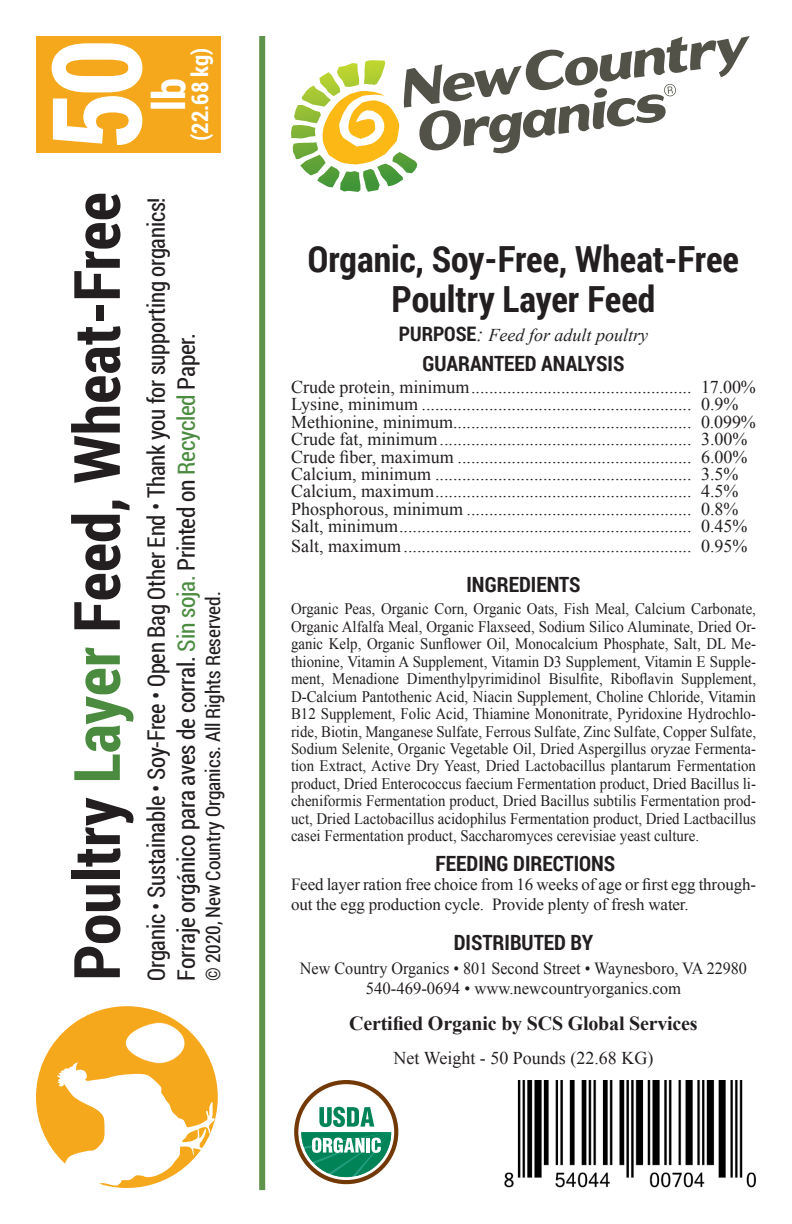
<style>
.page{position:relative;width:792px;height:1224px;background:#fff}
.page>*{position:absolute;margin:0;border:0;box-sizing:border-box;transform-origin:0 0}
.t1{font:700 124px "Roboto Condensed";color:#fff;scale:.95 1}
.Vertical_Header{font:700 64px "Roboto Condensed";color:#231f20}
.t2{font:700 44.8px "Roboto Condensed";color:#fff}
.Label_-_Header{font:700 36px "Roboto Condensed";color:#231f20}
.Vertical_Subhead{font:24px "Roboto Condensed";letter-spacing:-.01em;color:#231f20;scale:.95 1}
.Vertical_Subhead-2{font:24px "Roboto Condensed";letter-spacing:-.01em;color:#231f20}
.t3{font:700 23px "Roboto Condensed";color:#fff}
.Label_-_Subhead{font:700 21px "Roboto Condensed";color:#231f20}
.Label_-_Ingredients{font:700 21px "Roboto Condensed";color:#231f20}
.Vertical_Subhead-3{font:20px "Roboto Condensed";letter-spacing:-.005em;color:#231f20}
.Label_-_Certified_by{font:700 20px "Times New Roman";letter-spacing:-.01em;color:#231f20}
.Label_-_Min_Max{font:18px "Times New Roman";color:#231f20}
.Label_-_Header-2{font:italic 18px "Times New Roman";color:#231f20}
.Net_Weight{font:18px "Times New Roman";color:#231f20}
.Label_-_Ingredients-2{font:17px/19.4px "Times New Roman";letter-spacing:-.01em;color:#231f20}
.Label_-_Pro_Forma{font:17px "Times New Roman";color:#231f20;scale:.95 1}
.Label_-_Pro_Forma-2{font:17px "Times New Roman";color:#231f20}
.Label_-_Ingredients-3{font:16px/17.4px "Times New Roman";color:#231f20;text-align:justify;scale:.93 1}
.s1{color:#4b8b3f}
.s2{font-family:"Roboto Condensed";font-weight:700;font-style:normal;font-size:20px}
.s3{font-size:21px}
</style>
<div class="page">
<div style="left:259px;top:36px;width:6px;height:1154px;background:#5e934b"></div>
<div style="left:36px;top:1006px;width:182px;height:182px;background:#f6a81c;border-radius:50%"></div>
<svg style="left:56px;top:1062px;width:159px;height:124px"></svg>
<img style="left:113px;top:1011px;width:83px;height:64px">
<svg style="left:291px;top:36px;width:459px;height:156px"></svg>
<div style="left:36px;top:36px;width:184px;height:117px;background:#f5a81c"></div>
<div style="left:294px;top:1080px;width:104px;height:104px;border:4px solid #723806;border-radius:50%"></div>
<svg style="left:301px;top:1107px;width:90px;height:70px"></svg>
<img style="left:504px;top:1080px;width:252px;height:108px">
<p class="t1" style="left:10px;top:150px;width:119px;rotate:-90deg">50</p>
<p class="t3" style="left:184px;top:141px;width:94px;rotate:-90deg">(22.68 kg)</p>
<p class="t2" style="left:138px;top:111px;width:34px;rotate:-90deg">lb</p>
<p class="Vertical_Header" style="left:52px;top:981px;width:790px;rotate:-90deg">Poultry <span class="s1">Layer</span> Feed, Wheat-Free</p>
<p class="Vertical_Subhead" style="left:140px;top:981px;width:826px;rotate:-90deg">Organic • Sustainable • Soy-Free • Open Bag Other End • Thank you for supporting organics!</p>
<p class="Vertical_Subhead-2" style="left:170px;top:981px;width:649px;rotate:-90deg">Forraje orgánico para aves de corral. <span class="s1">Sin soja.</span> Printed on <span class="s1">Recycled</span> Paper.</p>
<p class="Vertical_Subhead-3" style="left:199px;top:981px;width:391px;rotate:-90deg">© 2020, New Country Organics. All Rights Reserved.</p>
<p class="Label_-_Header" style="left:308px;top:234px;width:433px">Organic, Soy-Free, Wheat-Free</p>
<p class="Label_-_Header" style="left:392px;top:274px;width:265px">Poultry Layer Feed</p>
<p class="Label_-_Header-2" style="left:399px;top:323px;width:251px"><span class="s2">PURPOSE</span><span class="s3">:</span> Feed for adult poultry</p>
<p class="Label_-_Subhead" style="left:423px;top:349px;width:203px">GUARANTEED ANALYSIS</p>
<p class="Label_-_Min_Max" style="left:291px;top:375px;width:466px">Crude protein, minimum................................................. 17.00%</p>
<p class="Label_-_Min_Max" style="left:291px;top:392px;width:449px">Lysine, minimum ............................................................ 0.9%</p>
<p class="Label_-_Min_Max" style="left:291px;top:410px;width:466px">Methionine, minimum..................................................... 0.099%</p>
<p class="Label_-_Min_Max" style="left:291px;top:427px;width:458px">Crude fat, minimum........................................................ 3.00%</p>
<p class="Label_-_Min_Max" style="left:291px;top:444px;width:458px">Crude fiber, maximum .................................................... 6.00%</p>
<p class="Label_-_Min_Max" style="left:291px;top:462px;width:449px">Calcium, minimum ......................................................... 3.5%</p>
<p class="Label_-_Min_Max" style="left:291px;top:479px;width:449px">Calcium, maximum......................................................... 4.5%</p>
<p class="Label_-_Min_Max" style="left:291px;top:497px;width:449px">Phosphorous, minimum .................................................. 0.8%</p>
<p class="Label_-_Min_Max" style="left:291px;top:514px;width:458px">Salt, minimum................................................................. 0.45%</p>
<p class="Label_-_Min_Max" style="left:291px;top:534px;width:458px">Salt, maximum................................................................ 0.95%</p>
<p class="Label_-_Subhead" style="left:467px;top:570px;width:115px">INGREDIENTS</p>
<p class="Label_-_Ingredients-3" style="left:291px;top:600px;width:502px">Organic Peas, Organic Corn, Organic Oats, Fish Meal, Calcium Carbonate, Organic Alfalfa Meal, Organic Flaxseed, Sodium Silico Aluminate, Dried Or&shy;ganic Kelp, Organic Sunflower Oil, Monocalcium Phosphate, Salt, DL Me&shy;thionine, Vitamin A Supplement, Vitamin D3 Supplement, Vitamin E Supple&shy;ment, Menadione Dimenthylpyrimidinol Bisulfite, Riboflavin Supplement, D-Calcium Pantothenic Acid, Niacin Supplement, Choline Chloride, Vitamin B12 Supplement, Folic Acid, Thiamine Mononitrate, Pyridoxine Hydrochlo&shy;ride, Biotin, Manganese Sulfate, Ferrous Sulfate, Zinc Sulfate, Copper Sulfate, Sodium Selenite, Organic Vegetable Oil, Dried Aspergillus oryzae Fermenta&shy;tion Extract, Active Dry Yeast, Dried Lactobacillus plantarum Fermentation product, Dried Enterococcus faecium Fermentation product, Dried Bacillus li&shy;cheniformis Fermentation product, Dried Bacillus subtilis Fermentation prod&shy;uct, Dried Lactobacillus acidophilus Fermentation product, Dried Lactbacillus casei Fermentation product, Saccharomyces cerevisiae yeast culture.</p>
<p class="Label_-_Ingredients" style="left:435px;top:848px;width:181px">FEEDING DIRECTIONS</p>
<p class="Label_-_Ingredients-2" style="left:291px;top:875px;width:466px">Feed layer ration free choice from 16 weeks of age or first egg through&shy;out the egg production cycle. Provide plenty of fresh water.</p>
<p class="Label_-_Subhead" style="left:454px;top:928px;width:141px">DISTRIBUTED BY</p>
<p class="Label_-_Pro_Forma" style="left:300px;top:957px;width:472px">New Country Organics • 801 Second Street • Waynesboro, VA 22980</p>
<p class="Label_-_Pro_Forma-2" style="left:366px;top:976px;width:317px">540-469-0694 • www.newcountryorganics.com</p>
<p class="Label_-_Certified_by" style="left:349px;top:1010px;width:350px">Certified Organic by SCS Global Services</p>
<p class="Net_Weight" style="left:394px;top:1046px;width:261px">Net Weight - 50 Pounds (22.68 KG)</p>
</div>
